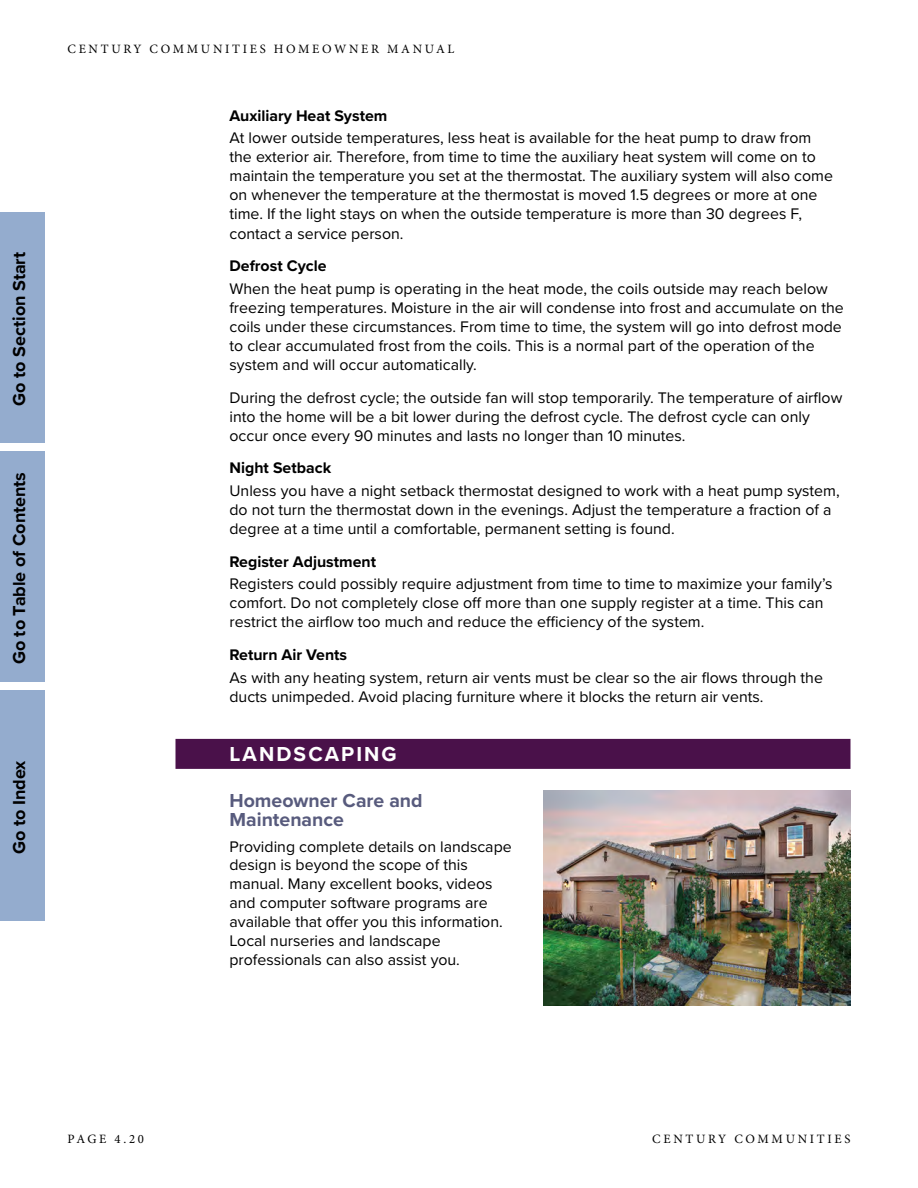
<style>
.page{position:relative;width:918px;height:1188px;background:#fff}
.page>*{position:absolute;margin:0;border:0;box-sizing:border-box;transform-origin:0 0}
.t1{font:700 21px "Proxima Nova";letter-spacing:.1em;color:#fff}
.t2{font:700 19.5px/18.9px "Proxima Nova";color:#585b7d}
.t3{font:700 18px "Proxima Nova";color:#000}
.t4{font:15.9px/19px "Proxima Nova";color:#000}
.t5{font:700 15.9px "Proxima Nova";color:#000}
.t6{font:12.75px "Minion Pro";letter-spacing:.21em;color:#000}
</style>
<div class="page">
<div style="left:1px;top:690px;width:44px;height:231px;background:#94acce"></div>
<div style="left:0;top:212px;width:45px;height:231px;background:#94acce"></div>
<div style="left:1px;top:451px;width:44px;height:231px;background:#94acce"></div>
<div style="left:176px;top:739px;width:674px;height:30px;background:#4a114a"></div>
<img style="left:543px;top:791px;width:307px;height:215px">
<p class="t3" style="left:6px;top:406px;width:155px;rotate:-90deg">Go to Section Start</p>
<p class="t3" style="left:6px;top:664px;width:194px;rotate:-90deg">Go to Table of Contents</p>
<p class="t3" style="left:6px;top:854px;width:95px;rotate:-90deg">Go to Index</p>
<p class="t6" style="left:68px;top:40px;width:388px">CENTURY COMMUNITIES HOMEOWNER MANUAL</p>
<p class="t5" style="left:230px;top:103px;width:159px">Auxiliary Heat System</p>
<p class="t4" style="left:230px;top:128px;width:605px">At lower outside temperatures, less heat is available for the heat pump to draw from the exterior air. Therefore, from time to time the auxiliary heat system will come on to maintain the temperature you set at the thermostat. The auxiliary system will also come on whenever the temperature at the thermostat is moved 1.5 degrees or more at one time. If the light stays on when the outside temperature is more than 30 degrees F, contact a service person.</p>
<p class="t5" style="left:230px;top:254px;width:99px">Defrost Cycle</p>
<p class="t4" style="left:230px;top:278px;width:616px">When the heat pump is operating in the heat mode, the coils outside may reach below freezing temperatures. Moisture in the air will condense into frost and accumulate on the coils under these circumstances. From time to time, the system will go into defrost mode to clear accumulated frost from the coils. This is a normal part of the operation of the system and will occur automatically.</p>
<p class="t4" style="left:230px;top:387px;width:614px">During the defrost cycle; the outside fan will stop temporarily. The temperature of airflow into the home will be a bit lower during the defrost cycle. The defrost cycle can only occur once every 90 minutes and lasts no longer than 10 minutes.</p>
<p class="t5" style="left:230px;top:456px;width:103px">Night Setback</p>
<p class="t4" style="left:230px;top:480px;width:612px">Unless you have a night setback thermostat designed to work with a heat pump system, do not turn the thermostat down in the evenings. Adjust the temperature a fraction of a degree at a time until a comfortable, permanent setting is found.</p>
<p class="t5" style="left:230px;top:550px;width:148px">Register Adjustment</p>
<p class="t4" style="left:230px;top:574px;width:605px">Registers could possibly require adjustment from time to time to maximize your family’s comfort. Do not completely close off more than one supply register at a time. This can restrict the airflow too much and reduce the efficiency of the system.</p>
<p class="t5" style="left:230px;top:643px;width:119px">Return Air Vents</p>
<p class="t4" style="left:230px;top:667px;width:595px;line-height:19.5px">As with any heating system, return air vents must be clear so the air flows through the ducts unimpeded. Avoid placing furniture where it blocks the return air vents.</p>
<h1 class="t1" style="left:230px;top:738px;width:169px">LANDSCAPING</h1>
<p class="t2" style="left:230px;top:791px;width:195px">Homeowner Care and<br>Maintenance</p>
<p class="t4" style="left:230px;top:836px;width:284px">Providing complete details on landscape design is beyond the scope of this manual. Many excellent books, videos and computer software programs are available that offer you this information.<br>Local nurseries and landscape professionals can also assist you.</p>
<p class="t6" style="left:68px;top:1131px;width:78px">PAGE 4.20</p>
<p class="t6" style="left:652px;top:1131px;width:200px">CENTURY COMMUNITIES</p>
</div>
